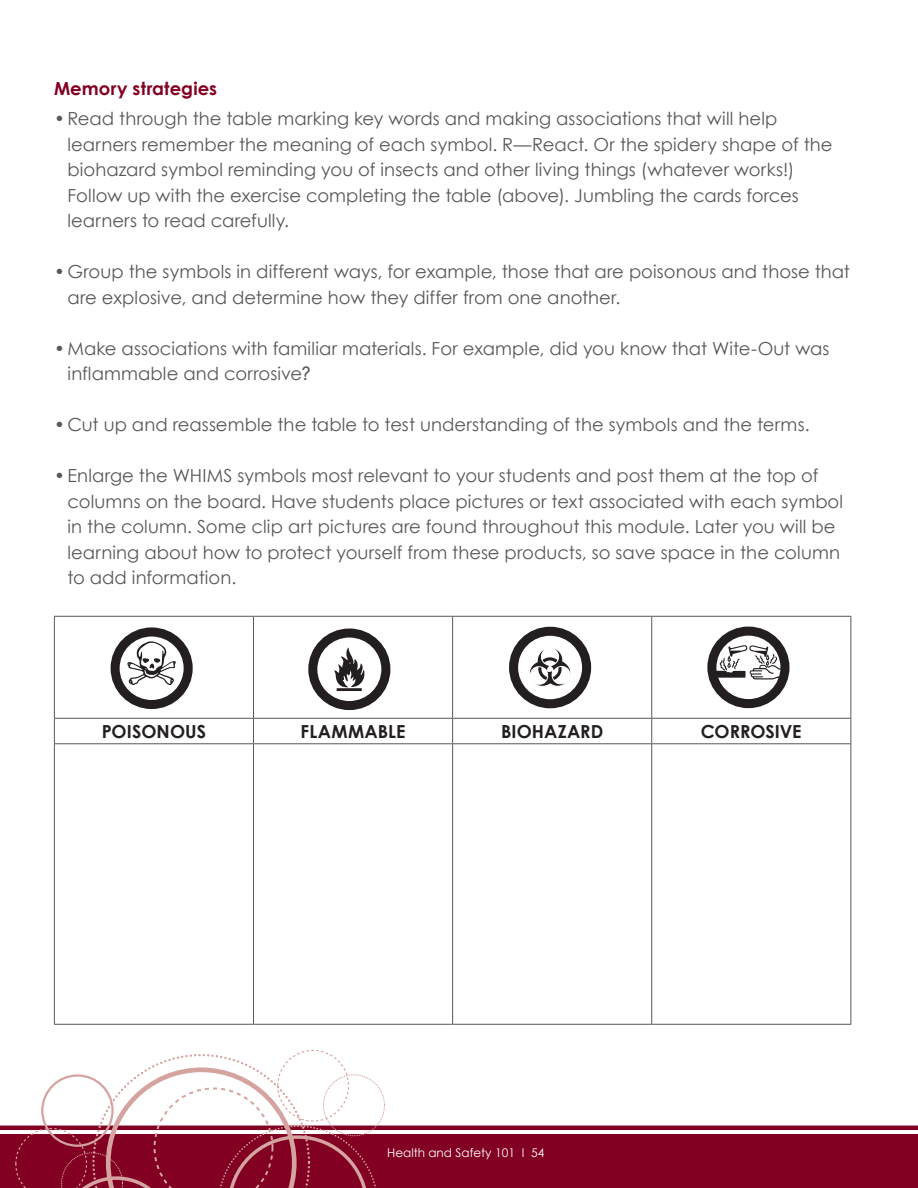
<style>
.page{position:relative;width:918px;height:1188px;background:#fff}
.page>*{position:absolute;margin:0;border:0;box-sizing:border-box;transform-origin:0 0}
.t1{font:18px/25.5px "Century Gothic";color:#57585a}
.t2{font:700 18px "Century Gothic";letter-spacing:.005em;color:#231f20}
.t3{font:700 18px "Century Gothic";letter-spacing:.005em;color:#820123}
.t4{font:12px "Century Gothic";color:#fff}
.s1{font-family:"DIN Neuzeit Grotesk";font-weight:300}
</style>
<div class="page">
<hr style="left:0;top:1126px;width:918px;height:4px;background:#820123">
<div style="left:0;top:1134px;width:918px;height:54px;background:#820123"></div>
<svg style="left:15px;top:1054px;width:363px;height:134px"></svg>
<hr style="left:54px;top:616px;width:200px;height:1px;background:#57585a">
<hr style="left:54px;top:617px;width:1px;height:101px;background:#57585a">
<hr style="left:254px;top:616px;width:199px;height:1px;background:#57585a">
<hr style="left:253px;top:617px;width:1px;height:101px;background:#57585a">
<hr style="left:453px;top:616px;width:199px;height:1px;background:#57585a">
<hr style="left:452px;top:617px;width:1px;height:101px;background:#57585a">
<hr style="left:652px;top:616px;width:199px;height:1px;background:#57585a">
<hr style="left:651px;top:617px;width:1px;height:101px;background:#57585a">
<hr style="left:850px;top:617px;width:1px;height:101px;background:#57585a">
<hr style="left:54px;top:718px;width:200px;height:1px;background:#57585a">
<svg style="left:54px;top:719px;width:1px;height:24px"></svg>
<hr style="left:254px;top:718px;width:199px;height:1px;background:#57585a">
<svg style="left:253px;top:719px;width:1px;height:24px"></svg>
<hr style="left:453px;top:718px;width:199px;height:1px;background:#57585a">
<svg style="left:452px;top:719px;width:1px;height:24px"></svg>
<hr style="left:652px;top:718px;width:199px;height:1px;background:#57585a">
<svg style="left:651px;top:719px;width:1px;height:24px"></svg>
<svg style="left:850px;top:719px;width:1px;height:24px"></svg>
<hr style="left:54px;top:743px;width:200px;height:1px;background:#57585a">
<hr style="left:54px;top:744px;width:1px;height:280px;background:#57585a">
<hr style="left:254px;top:743px;width:199px;height:1px;background:#57585a">
<hr style="left:253px;top:744px;width:1px;height:280px;background:#57585a">
<hr style="left:453px;top:743px;width:199px;height:1px;background:#57585a">
<hr style="left:452px;top:744px;width:1px;height:280px;background:#57585a">
<hr style="left:652px;top:743px;width:199px;height:1px;background:#57585a">
<hr style="left:651px;top:744px;width:1px;height:280px;background:#57585a">
<hr style="left:850px;top:744px;width:1px;height:280px;background:#57585a">
<hr style="left:54px;top:1024px;width:200px;height:1px;background:#57585a">
<hr style="left:254px;top:1024px;width:199px;height:1px;background:#57585a">
<hr style="left:453px;top:1024px;width:199px;height:1px;background:#57585a">
<hr style="left:652px;top:1024px;width:199px;height:1px;background:#57585a">
<div style="left:308px;top:629px;width:82px;height:81px;border:9px solid #231f20;border-radius:50%"></div>
<svg style="left:334px;top:648px;width:31px;height:40px"></svg>
<hr style="left:337px;top:688px;width:25px;height:3px;background:#231f20">
<div style="left:111px;top:627px;width:82px;height:82px;border:9px solid #231f20;border-radius:50%"></div>
<svg style="left:127px;top:641px;width:51px;height:44px"></svg>
<div style="left:509px;top:627px;width:82px;height:81px;border:9px solid #231f20;border-radius:50%"></div>
<svg style="left:529px;top:647px;width:42px;height:40px"></svg>
<div style="left:707px;top:627px;width:82px;height:81px;border:9px solid #231f20;border-radius:50%"></div>
<svg style="left:715px;top:644px;width:66px;height:36px"></svg>
<p class="t3" style="left:54px;top:77px;width:165px">Memory strategies</p>
<p class="t1" style="left:54px;top:106px;width:725px">•Read through the table marking key words and making associations that will help</p>
<p class="t1" style="left:68px;top:131px;width:767px">learners remember the meaning of each symbol. R—React. Or the spidery shape of the</p>
<p class="t1" style="left:68px;top:157px;width:728px">biohazard symbol reminding you of insects and other living things (whatever works!)</p>
<p class="t1" style="left:54px;top:182px;width:746px">Follow up with the exercise completing the table (above). Jumbling the cards forces</p>
<p class="t1" style="left:68px;top:208px;width:220px">learners to read carefully.</p>
<p class="t1" style="left:68px;top:259px;width:784px;text-indent:-14px">•Group the symbols in different ways, for example, those that are poisonous and those that are explosive, and determine how they differ from one another.</p>
<p class="t1" style="left:68px;top:335px;width:763px;text-indent:-14px">•Make associations with familiar materials. For example, did you know that Wite-Out was inflammable and corrosive<span class="s1">?</span></p>
<p class="t1" style="left:54px;top:412px;width:754px">• Cut up and reassemble the table to test understanding of the symbols and the terms.</p>
<p class="t1" style="left:68px;top:463px;width:777px;text-indent:-13px">•Enlarge the WHI MS symbols most relevant to your students and post them at the top of columns on the board. H ave students place pictures or text associated with each symbol in the column. Some clip art pictures are found throughout this module. Later you will be learning about how to protect yourself from these products, so save space in the column to add information.</p>
<p class="t2" style="left:102px;top:720px;width:106px">POISONOUS</p>
<p class="t2" style="left:301px;top:720px;width:106px">FLAMMABLE</p>
<p class="t2" style="left:501px;top:720px;width:104px">BIOHAZARD</p>
<p class="t2" style="left:701px;top:720px;width:102px">CORROSIVE</p>
<p class="t4" style="left:387px;top:1145px;width:159px">Health and Safety 101 I 54</p>
</div>
